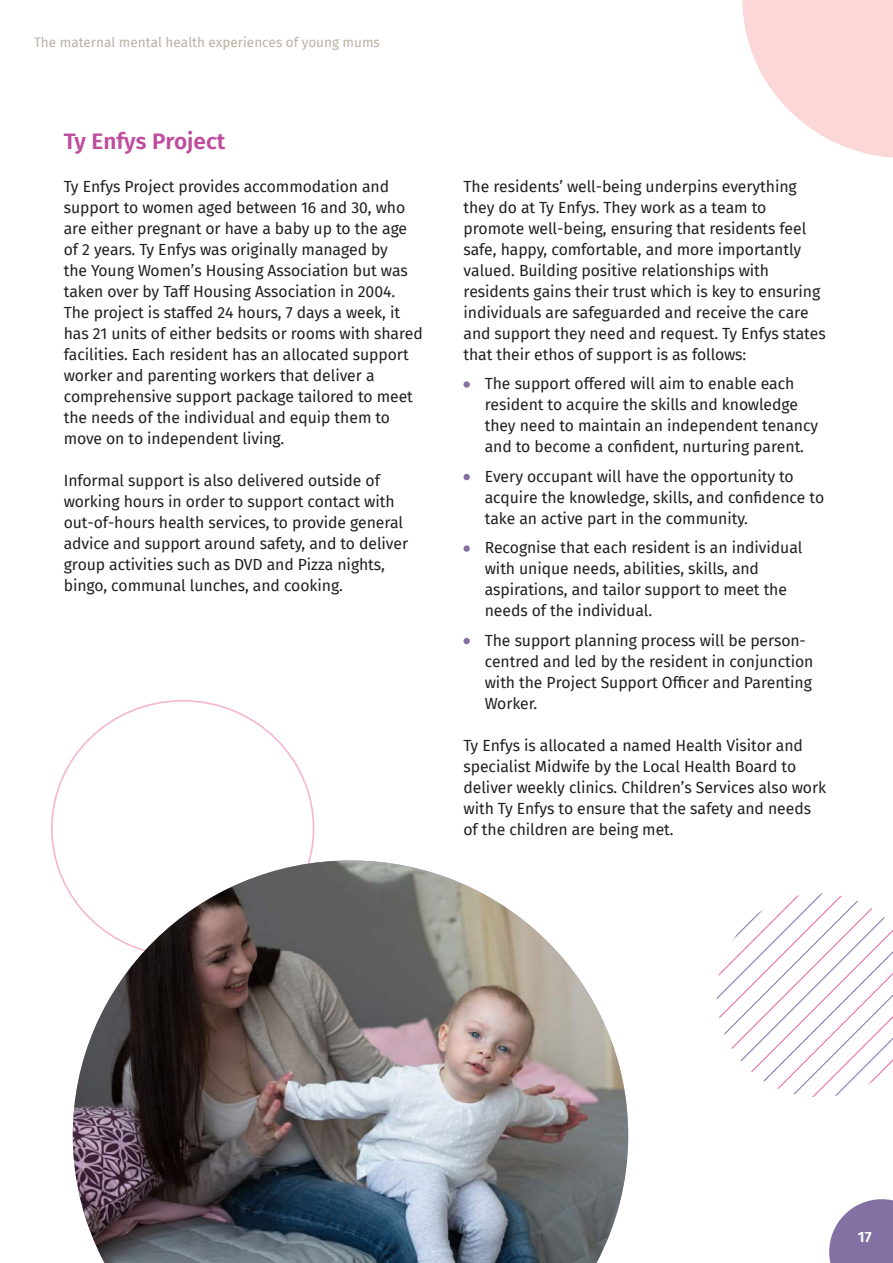
<style>
.page{position:relative;width:893px;height:1263px;background:#fff}
.page>*{position:absolute;margin:0;border:0;box-sizing:border-box;transform-origin:0 0}
.t1{font:600 22.5px "Fira Sans";color:#bf4d9d}
.t2{font:15.75px/21px "Fira Sans";letter-spacing:-.005em;color:#231f20}
.t3{font:600 15px "Fira Sans";color:#fff}
.t4{font:13.5px "Fira Sans";color:#beafa3}
</style>
<div class="page">
<svg style="left:829px;top:1199px;width:64px;height:64px;background:#9686b2"></svg>
<div style="left:463px;top:381px;width:7px;height:7px;background:#8371a4;border-radius:50%"></div>
<div style="left:463px;top:474px;width:7px;height:6px;background:#8371a4;border-radius:50%"></div>
<div style="left:463px;top:545px;width:7px;height:7px;background:#8371a4;border-radius:50%"></div>
<div style="left:463px;top:638px;width:7px;height:6px;background:#8371a4;border-radius:50%"></div>
<img style="left:73px;top:860px;width:555px;height:403px">
<svg style="left:717px;top:893px;width:176px;height:204px"></svg>
<svg style="left:742px;top:0;width:151px;height:158px"></svg>
<p class="t4" style="left:34px;top:32px;width:347px">The maternal mental health experiences of young mums</p>
<h1 class="t1" style="left:64px;top:125px;width:163px">Ty Enfys Project</h1>
<p class="t2" style="left:64px;top:176px;width:361px">Ty Enfys Project provides accommodation and support to women aged between 16 and 30, who are either pregnant or have a baby up to the age of 2 years. Ty Enfys was originally managed by<br>the Young Women’s Housing Association but was taken over by Taff Housing Association in 2004.<br>The project is staffed 24 hours, 7 days a week, it has 21 units of either bedsits or rooms with shared facilities. Each resident has an allocated support worker and parenting workers that deliver a comprehensive support package tailored to meet the needs of the individual and equip them to move on to independent living.</p>
<p class="t2" style="left:64px;top:470px;width:346px">Informal support is also delivered outside of working hours in order to support contact with out-of-hours health services, to provide general advice and support around safety, and to deliver group activities such as DVD and Pizza nights, bingo, communal lunches, and cooking.</p>
<p class="t2" style="left:463px;top:176px;width:364px">The residents’ well-being underpins everything they do at Ty Enfys. They work as a team to promote well-being, ensuring that residents feel safe, happy, comfortable, and more importantly valued. Building positive relationships with residents gains their trust which is key to ensuring individuals are safeguarded and receive the care and support they need and request. Ty Enfys states that their ethos of support is as follows:</p>
<p class="t2" style="left:485px;top:373px;width:335px">The support offered will aim to enable each resident to acquire the skills and knowledge they need to maintain an independent tenancy and to become a confident, nurturing parent.</p>
<p class="t2" style="left:485px;top:466px;width:341px">Every occupant will have the opportunity to acquire the knowledge, skills, and confidence to take an active part in the community.</p>
<p class="t2" style="left:485px;top:537px;width:319px">Recognise that each resident is an individual with unique needs, abilities, skills, and aspirations, and tailor support to meet the needs of the individual.</p>
<p class="t2" style="left:485px;top:630px;width:330px">The support planning process will be person&shy;centred and led by the resident in conjunction with the Project Support Officer and Parenting Worker.</p>
<p class="t2" style="left:463px;top:735px;width:364px">Ty Enfys is allocated a named Health Visitor and specialist Midwife by the Local Health Board to deliver weekly clinics. Children’s Services also work with Ty Enfys to ensure that the safety and needs of the children are being met.</p>
<p class="t3" style="left:858px;top:1226px;width:15px">17</p>
</div>
